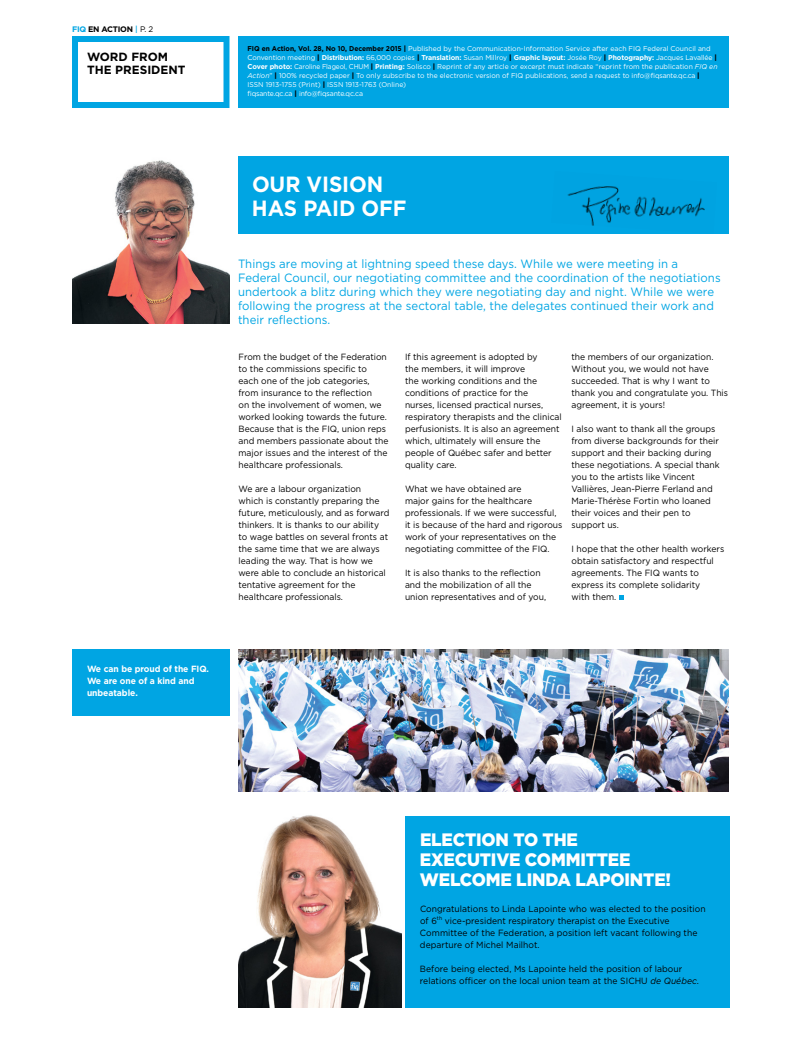
<style>
.page{position:relative;width:801px;height:1044px;background:#fff}
.page>*{position:absolute;margin:0;border:0;box-sizing:border-box;transform-origin:0 0}
.t1{font:700 22px/24px "Gotham";letter-spacing:-.005em;color:#fff;scale:.95 1}
.t2{font:900 18px/20px "Gotham";letter-spacing:-.01em;color:#fff;scale:.95 1}
.t3{font:12px/14px "Gotham";letter-spacing:.005em;color:#00a5e3;scale:.95 1}
.t4{font:700 11.9px "Gotham";color:#000}
.t5{font:9px/12px "Gotham";color:#000;scale:.95 1}
.t6{font:700 9px/12px "Gotham";letter-spacing:-.005em;color:#fff;scale:.95 1}
.t7{font:700 8px "Gotham";color:#000}
.t8{font:7px/9px "Gotham";color:#fff}
.s1{color:#00a5e3}
.s2{font-weight:500;color:#00a5e3}
.s3{font-weight:400}
.s4{font-weight:700;color:#000}
.s5{font-weight:900;color:#000}
.s6{font-weight:700}
.s7{font-style:italic}
</style>
<div class="page">
<div style="left:72px;top:36px;width:158px;height:72px;border:6px solid #00a5e3"></div>
<div style="left:238px;top:36px;width:491px;height:72px;background:#00a5e3"></div>
<svg style="left:619px;top:596px;width:4px;height:4px"></svg>
<div style="left:238px;top:156px;width:491px;height:78px;background:#00a5e3"></div>
<img style="left:567px;top:186px;width:138px;height:40px">
<div style="left:405px;top:816px;width:325px;height:192px;background:#00a5e3"></div>
<img style="left:238px;top:815px;width:164px;height:193px">
<img style="left:72px;top:160px;width:158px;height:164px">
<div style="left:72px;top:649px;width:158px;height:67px;background:#00a5e3"></div>
<img style="left:238px;top:649px;width:491px;height:143px">
<p class="t7" style="left:72px;top:24px;width:83px"><span class="s1">FIQ</span> en action <span class="s2">|</span> <span class="s3">p. 2</span></p>
<h3 class="t4" style="left:87px;top:50px;width:11px">WORD</h3>
<h3 class="t4" style="left:131px;top:50px;width:10px">FRO</h3>
<h3 class="t4" style="left:158px;top:50px;width:12px">M</h3>
<h3 class="t4" style="left:87px;top:63px;width:9px">THE</h3>
<h3 class="t4" style="left:115px;top:63px;width:41px">PRESIDENT</h3>
<p class="t8" style="left:247px;top:44px;width:472px"><span class="s4">FIQ en Action, vol. 28, No 10, December 2015</span> <span class="s5">|</span> Published by the communication-Information Service after each FIQ Federal Council and Convention meeting <span class="s5">|</span> <span class="s6">Distribution:</span> 66,000 copies <span class="s5">|</span> <span class="s6">Translation:</span> Susan Millroy <span class="s5">|</span> <span class="s6">Graphic layout:</span> Josée Roy <span class="s5">|</span> <span class="s6">Photography:</span> Jacques Lavallée <span class="s5">| </span><span class="s6">Cover photo:</span> Caroline Flageol, CHUM <span class="s5">|</span> <span class="s6">Printing:</span> Solisco <span class="s5">|</span> reprint of any article or excerpt must indicate “reprint from the publication <span class="s7">FIQ en action</span>” <span class="s5">|</span> 100% recycled paper <span class="s5">|</span> To only subscribe to the electronic version of FIQ publications, send a request to info@fiqsante.qc.ca <span class="s5">| </span>ISSn 1913-1755 (Print) <span class="s5">|</span> ISSn 1913-1763 (online)<br>fiqsante.qc.ca <span class="s5">|</span> info@fiqsante.qc.ca</p>
<p class="t6" style="left:87px;top:662px;width:130px">We can be proud of the FI Q.<br>We are one of a kind and unbeatable.</p>
<h1 class="t1" style="left:252px;top:172px;width:164px">Our vision has paid off</h1>
<p class="t3" style="left:238px;top:257px;width:510px">Things are moving at lightning speed these days. While we were meeting in a Federal Council, our negotiating committee and the coordination of the negotiations undertook a blitz during which they were negotiating day and night. While we were following the progress at the sectoral table, the delegates continued their work and their reflections.</p>
<p class="t5" style="left:238px;top:351px;width:159px">From the budget of the Federation to the commissions specific to each one of the job categories, from insurance to the reflection<br>on the involvement of women, we worked looking towards the future.<br>Because that is the FIQ, union reps and members passionate about the major issues and the interest of the healthcare professionals.</p>
<p class="t5" style="left:238px;top:483px;width:160px">We are a labour organization<br>which is constantly preparing the future, meticulously, and as forward thinkers. It is thanks to our ability to wage battles on several fronts at the same time that we are always leading the way. That is how we were able to conclude an historical tentative agreement for the healthcare professionals.</p>
<p class="t5" style="left:572px;top:351px;width:166px">the members of our organization.<br>Without you, we would not have succeeded. That is why I want to thank you and congratulate you. This agreement, it is yours!</p>
<p class="t5" style="left:572px;top:423px;width:158px">I also want to thank all the groups from diverse backgrounds for their support and their backing during these negotiations. A special thank you to the artists like Vincent<br>Vallières, Jean-Pierre Ferland and<br>Marie-Thérèse Fortin who loaned their voices and their pen to support us.</p>
<p class="t5" style="left:572px;top:543px;width:162px">I hope that the other health workers obtain satisfactory and respectful agreements. The FIQ wants to express its complete solidarity<br>with them.</p>
<p class="t5" style="left:405px;top:351px;width:166px">If this agreement is adopted by<br>the members, it will improve<br>the working conditions and the conditions of practice for the<br>nurses, licensed practical nurses, respiratory therapists and the clinical perfusionists. It is also an agreement which, ultimately will ensure the people of Québec safer and better quality care.</p>
<p class="t5" style="left:405px;top:483px;width:167px">What we have obtained are<br>major gains for the healthcare professionals. If we were successful, it is because of the hard and rigorous work of your representatives on the negotiating committee of the FIQ.</p>
<p class="t5" style="left:405px;top:567px;width:150px">It is also thanks to the reflection and the mobilization of all the union representatives and of you,</p>
<h2 class="t2" style="left:420px;top:829px;width:266px">ELECTION TO THE<br>EXECUTIVE COMMITTEE<br>WELCOME LINDA LAPOINTE!</h2>
<p class="t5" style="left:420px;top:903px;width:302px">Congratulations to Linda Lapointe who was elected to the position of 6<sup>th</sup> vice-president respiratory therapist on the Executive Committee of the Federation, a position left vacant following the departure of Michel Mailhot.</p>
<p class="t5" style="left:420px;top:963px;width:295px">Before being elected, Ms Lapointe held the position of labour relations officer on the local union team at the SICHU <span class="s7">de Québec</span>.</p>
</div>
